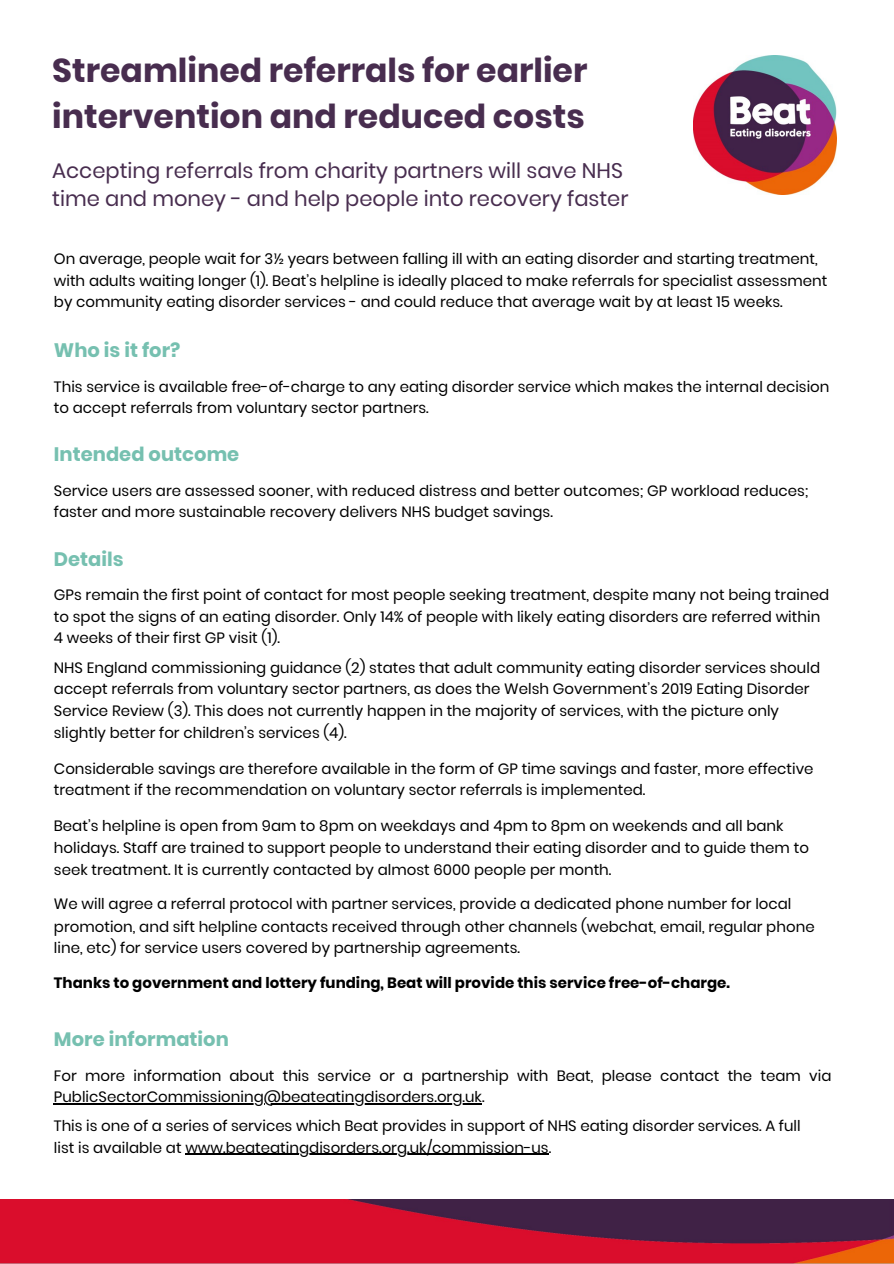
<style>
.page{position:relative;width:894px;height:1264px;background:#fff}
.page>*{position:absolute;margin:0;border:0;box-sizing:border-box;transform-origin:0 0}
.t1{font:700 33px "Poppins";color:#482d4f}
.t2{font:21px/28.2px "Poppins";color:#482d4f}
.t3{font:700 19.5px "Poppins";color:#76c0b0}
.t4{font:15px/21.5px "Poppins";color:#000}
.t5{font:700 15px "Poppins";color:#000}
</style>
<div class="page">
<img style="left:0;top:1199px;width:893px;height:64px">
<img style="left:693px;top:56px;width:142px;height:138px">
<hr style="left:54px;top:1103px;width:428px;height:1px;background:#000">
<hr style="left:185px;top:1153px;width:363px;height:1px;background:#000">
<p class="t1" style="left:52px;top:47px;width:536px">Streamlined referrals for earlier</p>
<p class="t1" style="left:52px;top:93px;width:533px">intervention and reduced costs</p>
<p class="t2" style="left:52px;top:156px;width:577px">Accepting referrals from charity partners will save NHS time and money - and help people into recovery faster</p>
<p class="t4" style="left:54px;top:248px;width:774px">On average, people wait for 3½ years between falling ill with an eating disorder and starting treatment, with adults waiting longer (1). Beat’s helpline is ideally placed to make referrals for specialist assessment by community eating disorder services - and could reduce that average wait by at least 15 weeks.</p>
<p class="t3" style="left:54px;top:336px;width:128px">Who is it for?</p>
<p class="t4" style="left:54px;top:375px;width:777px">This service is available free-of-charge to any eating disorder service which makes the internal decision to accept referrals from voluntary sector partners.</p>
<p class="t3" style="left:54px;top:440px;width:187px">Intended outcome</p>
<p class="t4" style="left:54px;top:480px;width:756px">Service users are assessed sooner, with reduced distress and better outcomes; GP workload reduces; faster and more sustainable recovery delivers NHS budget savings.</p>
<p class="t3" style="left:54px;top:545px;width:71px">Details</p>
<p class="t4" style="left:54px;top:584px;width:776px">GPs remain the first point of contact for most people seeking treatment, despite many not being trained to spot the signs of an eating disorder. Only 14% of people with likely eating disorders are referred within<br>4 weeks of their first GP visit (1).</p>
<p class="t4" style="left:54px;top:656px;width:767px">NHS England commissioning guidance (2) states that adult community eating disorder services should</p>
<p class="t4" style="left:54px;top:678px;width:757px">accept referrals from voluntary sector partners, as does the Welsh Government’s 2019 Eating Disorder</p>
<p class="t4" style="left:54px;top:700px;width:726px">Service Review (3). This does not currently happen in the majority of services, with the picture only</p>
<p class="t4" style="left:54px;top:722px;width:294px">slightly better for children’s services (4).</p>
<p class="t4" style="left:54px;top:758px;width:761px">Considerable savings are therefore available in the form of GP time savings and faster, more effective</p>
<p class="t4" style="left:54px;top:779px;width:592px">treatment if the recommendation on voluntary sector referrals is implemented.</p>
<p class="t4" style="left:54px;top:815px;width:731px">Beat’s helpline is open from 9am to 8pm on weekdays and 4pm to 8pm on weekends and all bank</p>
<p class="t4" style="left:54px;top:836px;width:756px">holidays. Staff are trained to support people to understand their eating disorder and to guide them to</p>
<p class="t4" style="left:54px;top:859px;width:559px">seek treatment. It is currently contacted by almost 6000 people per month.</p>
<p class="t4" style="left:54px;top:893px;width:738px">We will agree a referral protocol with partner services, provide a dedicated phone number for local</p>
<p class="t4" style="left:54px;top:915px;width:762px">promotion, and sift helpline contacts received through other channels (webchat, email, regular phone</p>
<p class="t4" style="left:54px;top:937px;width:467px">line, etc) for service users covered by partnership agreements.</p>
<p class="t5" style="left:54px;top:972px;width:677px">Thanks to government and lottery funding, Beat will provide this service free-of-charge.</p>
<p class="t3" style="left:54px;top:1025px;width:176px">More information</p>
<p class="t4" style="left:54px;top:1064px;width:778px">For more information about this service or a partnership with Beat, please contact the team via<br>PublicSectorCommissioning@beateatingdisorders.org.uk.</p>
<p class="t4" style="left:54px;top:1115px;width:748px">This is one of a series of services which Beat provides in support of NHS eating disorder services. A full</p>
<p class="t4" style="left:54px;top:1136px;width:498px">list is available at www.beateatingdisorders.org.uk/commission-us.</p>
</div>
